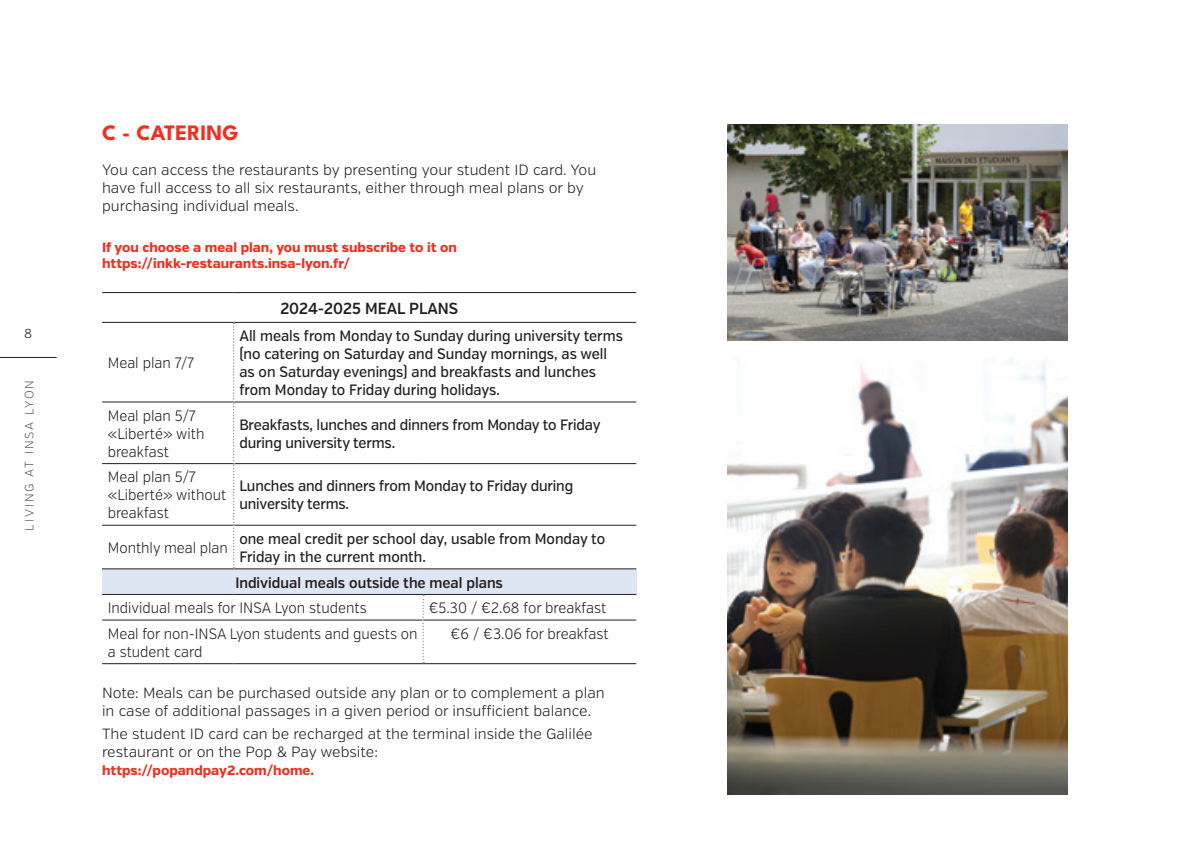
<style>
.page{position:relative;width:1191px;height:842px;background:#fff}
.page>*{position:absolute;margin:0;border:0;box-sizing:border-box;transform-origin:0 0}
.t1{font:700 22px "League Spartan";letter-spacing:.005em;color:#ef3122}
.t2{font:600 16px "Verb";color:#231f20;scale:.93 1}
.t3{font:500 15px "Verb";color:#231f20;scale:.93 1}
.t4{font:300 15px "Verb";color:#231f20;scale:.93 1}
.t5{font:600 15px "Verb";color:#231f20;scale:.93 1}
.t6{font:300 14.8px "Verb";color:#231f20}
.t7{font:800 13.4px "Verb";color:#ef3122}
.t8{font:300 13px "Verb";color:#231f20}
.t9{font:200 12px "Verb";letter-spacing:.15em;color:#231f20}
</style>
<div class="page">
<div style="left:102px;top:569px;width:534px;height:25px;background:#dde7f3"></div>
<hr style="left:102px;top:292px;width:132px;height:1px;background:#231f20">
<hr style="left:234px;top:292px;width:189px;height:1px;background:#231f20">
<hr style="left:423px;top:292px;width:213px;height:1px;background:#231f20">
<hr style="left:102px;top:402px;width:131px;height:1px;background:#231f20">
<hr style="left:234px;top:402px;width:189px;height:1px;background:#231f20">
<hr style="left:423px;top:402px;width:213px;height:1px;background:#231f20">
<hr style="left:102px;top:463px;width:131px;height:1px;background:#231f20">
<hr style="left:234px;top:463px;width:189px;height:1px;background:#231f20">
<hr style="left:423px;top:463px;width:213px;height:1px;background:#231f20">
<hr style="left:102px;top:322px;width:132px;height:1px;background:#231f20">
<hr style="left:234px;top:322px;width:189px;height:1px;background:#231f20">
<hr style="left:423px;top:322px;width:213px;height:1px;background:#231f20">
<hr style="left:102px;top:525px;width:131px;height:1px;background:#231f20">
<hr style="left:234px;top:525px;width:189px;height:1px;background:#231f20">
<hr style="left:423px;top:525px;width:213px;height:1px;background:#231f20">
<hr style="left:102px;top:568px;width:132px;height:1px;background:#231f20">
<hr style="left:234px;top:568px;width:189px;height:1px;background:#231f20">
<hr style="left:423px;top:568px;width:213px;height:1px;background:#231f20">
<svg style="left:233px;top:323px;width:2px;height:245px"></svg>
<svg style="left:102px;top:594px;width:534px;height:70px"></svg>
<img style="left:727px;top:357px;width:340px;height:437px">
<img style="left:727px;top:125px;width:340px;height:215px">
<hr style="left:0;top:357px;width:57px;height:1px;background:#231f20">
<p class="t8" style="left:24px;top:325px;width:10px">8</p>
<p class="t9" style="left:22px;top:530px;width:152px;rotate:-90deg">LIVING AT INSA LYON</p>
<p class="t1" style="left:102px;top:117px;width:138px">C - CATERING</p>
<p class="t6" style="left:102px;top:161px;width:496px">You can access the restaurants by presenting your student ID card. You</p>
<p class="t6" style="left:102px;top:179px;width:483px">have full access to all six restaurants, either through meal plans or by</p>
<p class="t6" style="left:102px;top:197px;width:198px">purchasing individual meals.</p>
<p class="t7" style="left:102px;top:239px;width:356px">If you choose a meal plan, you must subscribe to it on</p>
<p class="t7" style="left:102px;top:255px;width:249px">https://inkk-restaurants.insa-lyon.fr/</p>
<p class="t2" style="left:280px;top:299px;width:193px">2024-2025 MEAL PLANS</p>
<p class="t4" style="left:108px;top:354px;width:94px">Meal plan 7/7</p>
<p class="t4" style="left:108px;top:407px;width:96px">Meal plan 5/7</p>
<p class="t4" style="left:108px;top:425px;width:105px">«Liberté» with</p>
<p class="t4" style="left:108px;top:443px;width:67px">breakfast</p>
<p class="t4" style="left:108px;top:468px;width:96px">Meal plan 5/7</p>
<p class="t4" style="left:108px;top:486px;width:129px">«Liberté» without</p>
<p class="t4" style="left:108px;top:504px;width:67px">breakfast</p>
<p class="t3" style="left:239px;top:327px;width:414px">All meals from Monday to Sunday during university terms</p>
<p class="t3" style="left:239px;top:345px;width:397px">(no catering on Saturday and Sunday mornings, as well</p>
<p class="t3" style="left:239px;top:363px;width:385px">as on Saturday evenings) and breakfasts and lunches</p>
<p class="t3" style="left:239px;top:381px;width:282px">from Monday to Friday during holidays.</p>
<p class="t3" style="left:239px;top:415px;width:390px">Breakfasts, lunches and dinners from Monday to Friday</p>
<p class="t3" style="left:239px;top:433px;width:169px">during university terms.</p>
<p class="t3" style="left:239px;top:477px;width:360px">Lunches and dinners from Monday to Friday during</p>
<p class="t3" style="left:239px;top:495px;width:120px">university terms.</p>
<p class="t3" style="left:239px;top:530px;width:395px">one meal credit per school day, usable from Monday to</p>
<p class="t3" style="left:239px;top:548px;width:202px">Friday in the current month.</p>
<p class="t5" style="left:235px;top:573px;width:289px">Individual meals outside the meal plans</p>
<p class="t4" style="left:108px;top:599px;width:280px">Individual meals for INSA Lyon students</p>
<p class="t4" style="left:429px;top:599px;width:192px">€5.30 / €2.68 for breakfast</p>
<p class="t4" style="left:108px;top:625px;width:334px">Meal for non-INSA Lyon students and guests on</p>
<p class="t4" style="left:108px;top:643px;width:103px">a student card</p>
<p class="t4" style="left:108px;top:539px;width:131px">Monthly meal plan</p>
<p class="t4" style="left:450px;top:625px;width:171px">€6 / €3.06 for breakfast</p>
<p class="t6" style="left:102px;top:684px;width:504px">Note: Meals can be purchased outside any plan or to complement a plan</p>
<p class="t6" style="left:102px;top:702px;width:490px">in case of additional passages in a given period or insufficient balance.</p>
<p class="t6" style="left:102px;top:725px;width:492px">The student ID card can be recharged at the terminal inside the Galilée</p>
<p class="t6" style="left:102px;top:743px;width:277px">restaurant or on the Pop &amp; Pay website:</p>
<p class="t7" style="left:102px;top:762px;width:213px">https://popandpay2.com/home.</p>
</div>
